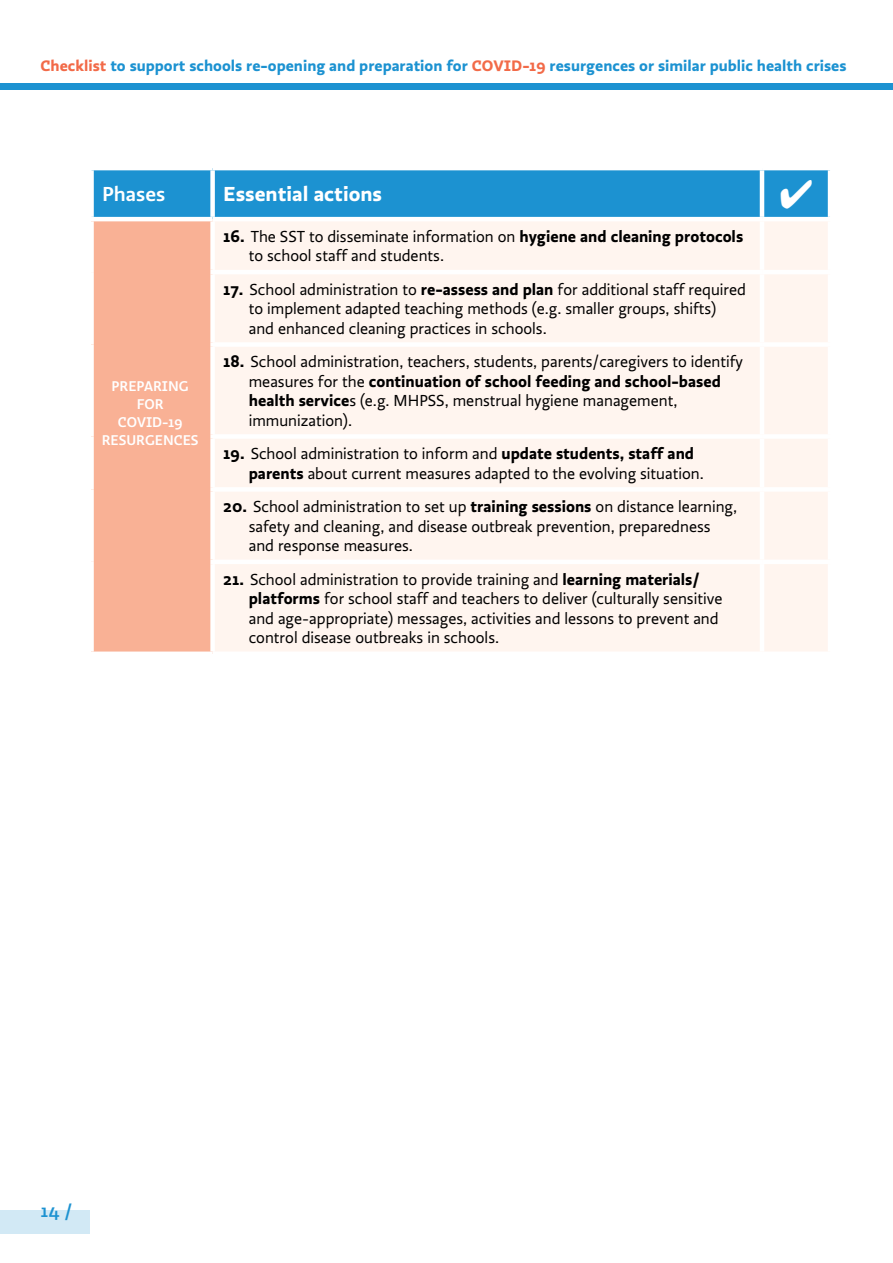
<style>
.page{position:relative;width:893px;height:1263px;background:#fff}
.page>*{position:absolute;margin:0;border:0;box-sizing:border-box;transform-origin:0 0}
.t1{font:700 21px "Ratio";color:#fff}
.t2{font:500 21px "Ratio";color:#fff}
.t3{font:500 18px "Ratio";color:#1c92d1}
.t4{font:16.5px/19.5px "Ratio";color:#000}
.t5{font:700 15.75px "Ratio";color:#1c92d1}
.t6{font:500 14.7px/18px "Ratio";color:#fff;text-align:center}
.s1{color:#f26a48}
.s2{font-weight:700}
</style>
<div class="page">
<div style="left:0;top:1210px;width:89px;height:23px;background:#d2e9f5"></div>
<div style="left:0;top:83px;width:893px;height:6px;background:#1c92d1"></div>
<div style="left:92px;top:219px;width:121px;height:435px;background:#f9b195"></div>
<div style="left:215px;top:222px;width:613px;height:429px;background:#fff5ef"></div>
<div style="left:89px;top:221px;width:5px;height:51px;background:#fff"></div>
<div style="left:210px;top:221px;width:5px;height:49px;background:#fff"></div>
<hr style="left:760px;top:221px;width:4px;height:49px;background:#fff">
<div style="left:89px;top:272px;width:5px;height:72px;background:#fff"></div>
<hr style="left:210px;top:270px;width:552px;height:4px;background:#fff">
<div style="left:210px;top:274px;width:5px;height:68px;background:#fff"></div>
<hr style="left:762px;top:270px;width:70px;height:4px;background:#fff">
<hr style="left:760px;top:274px;width:4px;height:68px;background:#fff">
<div style="left:89px;top:344px;width:5px;height:92px;background:#fff"></div>
<div style="left:210px;top:342px;width:552px;height:5px;background:#fff"></div>
<div style="left:210px;top:347px;width:5px;height:87px;background:#fff"></div>
<div style="left:762px;top:342px;width:70px;height:5px;background:#fff"></div>
<hr style="left:760px;top:347px;width:4px;height:87px;background:#fff">
<div style="left:89px;top:436px;width:5px;height:53px;background:#fff"></div>
<div style="left:210px;top:434px;width:552px;height:5px;background:#fff"></div>
<div style="left:210px;top:439px;width:5px;height:48px;background:#fff"></div>
<div style="left:762px;top:434px;width:70px;height:5px;background:#fff"></div>
<hr style="left:760px;top:439px;width:4px;height:48px;background:#fff">
<div style="left:89px;top:489px;width:5px;height:73px;background:#fff"></div>
<div style="left:210px;top:487px;width:552px;height:5px;background:#fff"></div>
<div style="left:210px;top:492px;width:5px;height:68px;background:#fff"></div>
<div style="left:762px;top:487px;width:70px;height:5px;background:#fff"></div>
<hr style="left:760px;top:492px;width:4px;height:68px;background:#fff">
<div style="left:89px;top:562px;width:5px;height:89px;background:#fff"></div>
<hr style="left:210px;top:560px;width:552px;height:4px;background:#fff">
<div style="left:210px;top:564px;width:5px;height:87px;background:#fff"></div>
<hr style="left:762px;top:560px;width:70px;height:4px;background:#fff">
<hr style="left:760px;top:564px;width:4px;height:87px;background:#fff">
<div style="left:89px;top:651px;width:124px;height:5px;background:#fff"></div>
<hr style="left:89px;top:217px;width:124px;height:4px;background:#fff">
<svg style="left:92px;top:168px;width:738px;height:51px;background:#329cd5"></svg>
<p class="t5" style="left:40px;top:56px;width:808px"><span class="s1">Checklist</span> to support schools re-opening and preparation for <span class="s1">COVID-19</span> resurgences or similar public health crises</p>
<p class="t2" style="left:102px;top:182px;width:65px">Phases</p>
<p class="t1" style="left:223px;top:181px;width:160px">Essential actions</p>
<p class="t4" style="left:249px;top:227px;width:496px;text-indent:-26px"><span class="s2">16.</span> The SST to disseminate information on <span class="s2">hygiene and cleaning protocols </span>to school staff and students.</p>
<p class="t4" style="left:249px;top:280px;width:499px;text-indent:-26px"><span class="s2">17.</span> School administration to <span class="s2">re-assess and plan</span> for additional staff required to implement adapted teaching methods (e.g. smaller groups, shifts)<br>and enhanced cleaning practices in schools.</p>
<p class="t4" style="left:249px;top:352px;width:496px;text-indent:-26px"><span class="s2">18.</span> School administration, teachers, students, parents/caregivers to identify measures for the <span class="s2">continuation of school feeding and school-based health service</span>s (e.g. MHPSS, menstrual hygiene management, immunization).</p>
<p class="t4" style="left:249px;top:444px;width:457px;text-indent:-26px"><span class="s2">19.</span> School administration to inform and <span class="s2">update students, staff and parents</span> about current measures adapted to the evolving situation.</p>
<p class="t4" style="left:249px;top:497px;width:490px;text-indent:-26px"><span class="s2">20.</span> School administration to set up <span class="s2">training sessions</span> on distance learning, safety and cleaning, and disease outbreak prevention, preparedness and response measures.</p>
<p class="t4" style="left:249px;top:570px;width:475px;text-indent:-26px"><span class="s2">21.</span> School administration to provide training and <span class="s2">learning materials/ platforms</span> for school staff and teachers to deliver (culturally sensitive and age-appropriate) messages, activities and lessons to prevent and control disease outbreaks in schools.</p>
<p class="t6" style="left:102px;top:377px;width:98px">PREPARING<br>FOR<br>COVID-19<br>RESURGENCES</p>
<p class="t3" style="left:40px;top:1200px;width:33px">14 /</p>
</div>
